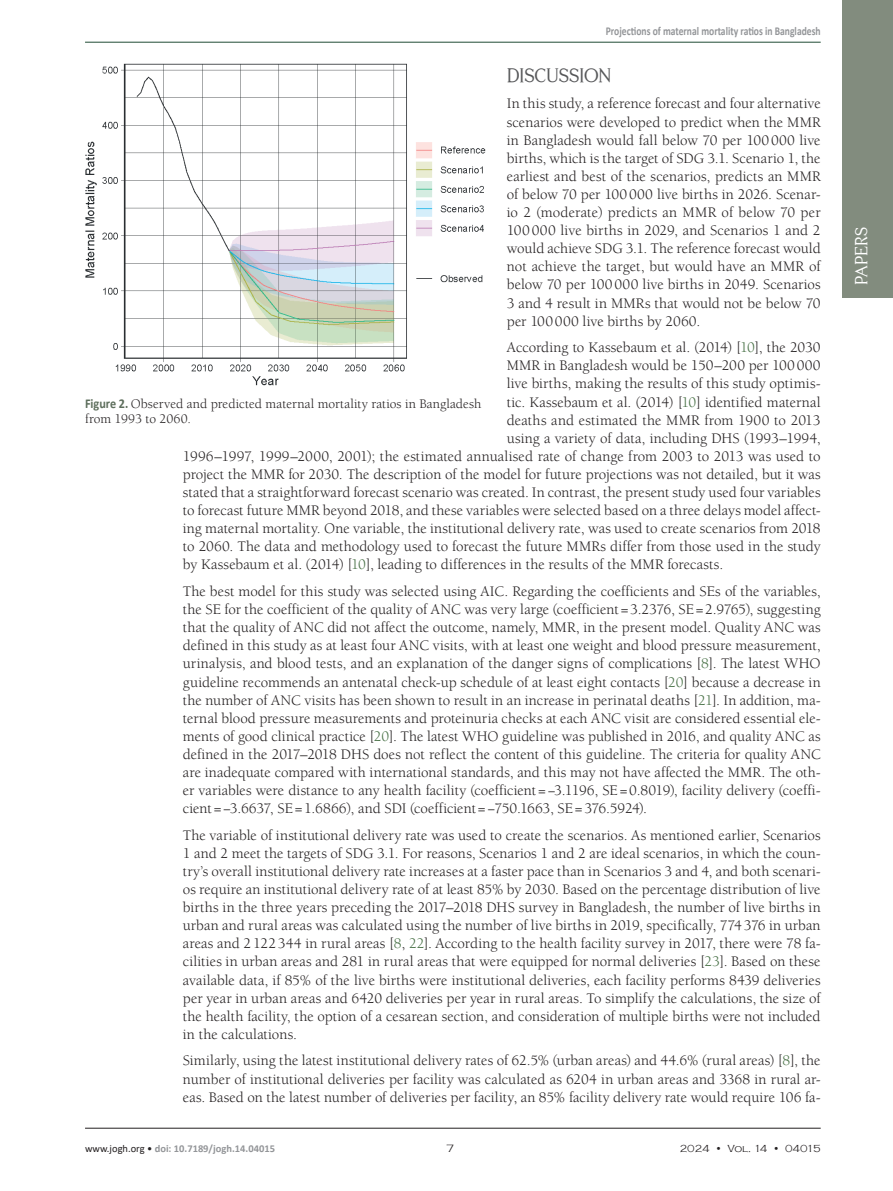
<style>
.page{position:relative;width:893px;height:1191px;background:#fff}
.page>*{position:absolute;margin:0;border:0;box-sizing:border-box;transform-origin:0 0}
.Podnaslovi_PAPERS{font:19.5px "Centabel";letter-spacing:-.015em;color:#57585a}
.t1{font:17.1px "Centabel";letter-spacing:-.005em;color:#fff}
.Tekst_Osnovni{font:15px/18.1px "Berkeley Std";color:#231f20;text-align:justify}
.potpisi_Figure_Table{font:13.5px/15.8px "Berkeley Std";letter-spacing:.005em;color:#231f20}
.t2{font:700 12px "Calibri";color:#939598;scale:.8 1}
.t3{font:300 10.95px "Copperplate Gothic";color:#231f20}
.t4{font:700 10.5px "Calibri";color:#939598}
.t5{font:300 10.5px "Copperplate Gothic";letter-spacing:-.005em;color:#231f20}
.s1{color:#477045}
.s2{font-family:"Calibri";font-weight:700;color:#5d6e5c}
.s3{font-weight:400;color:#231f20}
</style>
<div class="page">
<hr style="left:85px;top:1128px;width:736px;height:1px;background:#231f20">
<hr style="left:85px;top:42px;width:736px;height:1px;background:#204c34">
<div style="left:842px;top:0;width:51px;height:298px;background:#828c7e"></div>
<img style="left:85px;top:64px;width:400px;height:321px">
<p class="t2" style="left:606px;top:22px;width:270px">Projections of maternal mortality ratios in Bangladesh</p>
<p class="Podnaslovi_PAPERS" style="left:507px;top:64px;width:107px">DISCUSSION</p>
<p class="Tekst_Osnovni" style="left:507px;top:95px;width:315px">In this study, a reference forecast and four alternative scenarios were developed to predict when the MMR in Bangladesh would fall below 70 per 100000 live births, which is the target of SDG 3.1. Scenario 1, the earliest and best of the scenarios, predicts an MMR of below 70 per 100000 live births in 2026. Scenar&shy;io 2 (moderate) predicts an MMR of below 70 per 100000 live births in 2029, and Scenarios 1 and 2 would achieve SDG 3.1. The reference forecast would not achieve the target, but would have an MMR of below 70 per 100000 live births in 2049. Scenarios 3 and 4 result in MMRs that would not be below 70 per 100000 live births by 2060.</p>
<p class="Tekst_Osnovni" style="left:507px;top:339px;width:315px">According to Kassebaum et al. (2014) [<span class="s1">10</span>], the 2030</p>
<p class="Tekst_Osnovni" style="left:507px;top:357px;width:315px">MMR in Bangladesh would be 150–200 per 100000</p>
<p class="Tekst_Osnovni" style="left:507px;top:375px;width:315px">live births, making the results of this study optimis-</p>
<p class="Tekst_Osnovni" style="left:507px;top:393px;width:315px">tic. Kassebaum et al. (2014) [<span class="s1">10</span>] identified maternal</p>
<p class="Tekst_Osnovni" style="left:507px;top:411px;width:315px">deaths and estimated the MMR from 1900 to 2013</p>
<p class="Tekst_Osnovni" style="left:507px;top:429px;width:315px">using a variety of data, including DHS (1993–1994,</p>
<p class="Tekst_Osnovni" style="left:183px;top:447px;width:639px">1996–1997, 1999–2000, 2001); the estimated annualised rate of change from 2003 to 2013 was used to</p>
<p class="Tekst_Osnovni" style="left:183px;top:465px;width:639px">project the MMR for 2030. The description of the model for future projections was not detailed, but it was</p>
<p class="Tekst_Osnovni" style="left:183px;top:483px;width:639px">stated that a straightforward forecast scenario was created. In contrast, the present study used four variables</p>
<p class="Tekst_Osnovni" style="left:183px;top:501px;width:639px">to forecast future MMR beyond 2018, and these variables were selected based on a three delays model affect-</p>
<p class="Tekst_Osnovni" style="left:183px;top:519px;width:639px">ing maternal mortality. One variable, the institutional delivery rate, was used to create scenarios from 2018</p>
<p class="Tekst_Osnovni" style="left:183px;top:538px;width:639px">to 2060. The data and methodology used to forecast the future MMRs differ from those used in the study</p>
<p class="Tekst_Osnovni" style="left:183px;top:556px;width:542px">by Kassebaum et al. (2014) [<span class="s1">10</span>], leading to differences in the results of the MMR forecasts.</p>
<p class="Tekst_Osnovni" style="left:183px;top:582px;width:639px">The best model for this study was selected using AIC. Regarding the coefficients and SEs of the variables, the SE for the coefficient of the quality of ANC was very large (coefficient=3.2376, SE=2.9765), suggesting that the quality of ANC did not affect the outcome, namely, MMR, in the present model. Quality ANC was defined in this study as at least four ANC visits, with at least one weight and blood pressure measurement, urinalysis, and blood tests, and an explanation of the danger signs of complications [<span class="s1">8</span>]. The latest WHO guideline recommends an antenatal check-up schedule of at least eight contacts [<span class="s1">20</span>] because a decrease in the number of ANC visits has been shown to result in an increase in perinatal deaths [<span class="s1">21</span>]. In addition, ma&shy;ternal blood pressure measurements and proteinuria checks at each ANC visit are considered essential ele&shy;ments of good clinical practice [<span class="s1">20</span>]. The latest WHO guideline was published in 2016, and quality ANC as defined in the 2017–2018 DHS does not reflect the content of this guideline. The criteria for quality ANC are inadequate compared with international standards, and this may not have affected the MMR. The oth&shy;er variables were distance to any health facility (coefficient=−3.1196, SE=0.8019), facility delivery (coeffi&shy;cient=−3.6637, SE=1.6866), and SDI (coefficient=−750.1663, SE=376.5924).</p>
<p class="Tekst_Osnovni" style="left:183px;top:826px;width:639px">The variable of institutional delivery rate was used to create the scenarios. As mentioned earlier, Scenarios 1 and 2 meet the targets of SDG 3.1. For reasons, Scenarios 1 and 2 are ideal scenarios, in which the coun&shy;try’s overall institutional delivery rate increases at a faster pace than in Scenarios 3 and 4, and both scenari&shy;os require an institutional delivery rate of at least 85% by 2030. Based on the percentage distribution of live births in the three years preceding the 2017–2018 DHS survey in Bangladesh, the number of live births in urban and rural areas was calculated using the number of live births in 2019, specifically, 774376 in urban areas and 2122344 in rural areas [<span class="s1">8</span>, <span class="s1">22</span>]. According to the health facility survey in 2017, there were 78 fa&shy;cilities in urban areas and 281 in rural areas that were equipped for normal deliveries [<span class="s1">23</span>]. Based on these available data, if 85% of the live births were institutional deliveries, each facility performs 8439 deliveries per year in urban areas and 6420 deliveries per year in rural areas. To simplify the calculations, the size of the health facility, the option of a cesarean section, and consideration of multiple births were not included in the calculations.</p>
<p class="Tekst_Osnovni" style="left:183px;top:1052px;width:639px">Similarly, using the latest institutional delivery rates of 62.5% (urban areas) and 44.6% (rural areas) [<span class="s1">8</span>], the number of institutional deliveries per facility was calculated as 6204 in urban areas and 3368 in rural ar&shy;eas. Based on the latest number of deliveries per facility, an 85% facility delivery rate would require 106 fa-</p>
<p class="potpisi_Figure_Table" style="left:85px;top:396px;width:398px"><span class="s2">Figure 2.</span> Observed and predicted maternal mortality ratios in Bangladesh from 1993 to 2060.</p>
<p class="t4" style="left:85px;top:1141px;width:191px"><span class="s3">www.jogh.org •</span> doi: 10.7189/jogh.14.04015</p>
<p class="t3" style="left:447px;top:1142px;width:9px">7</p>
<p class="t5" style="left:680px;top:1142px;width:143px">2024 • Vol. 14 • 04015</p>
<p class="t1" style="left:851px;top:285px;width:59px;rotate:-90deg">PAPERS</p>
</div>
